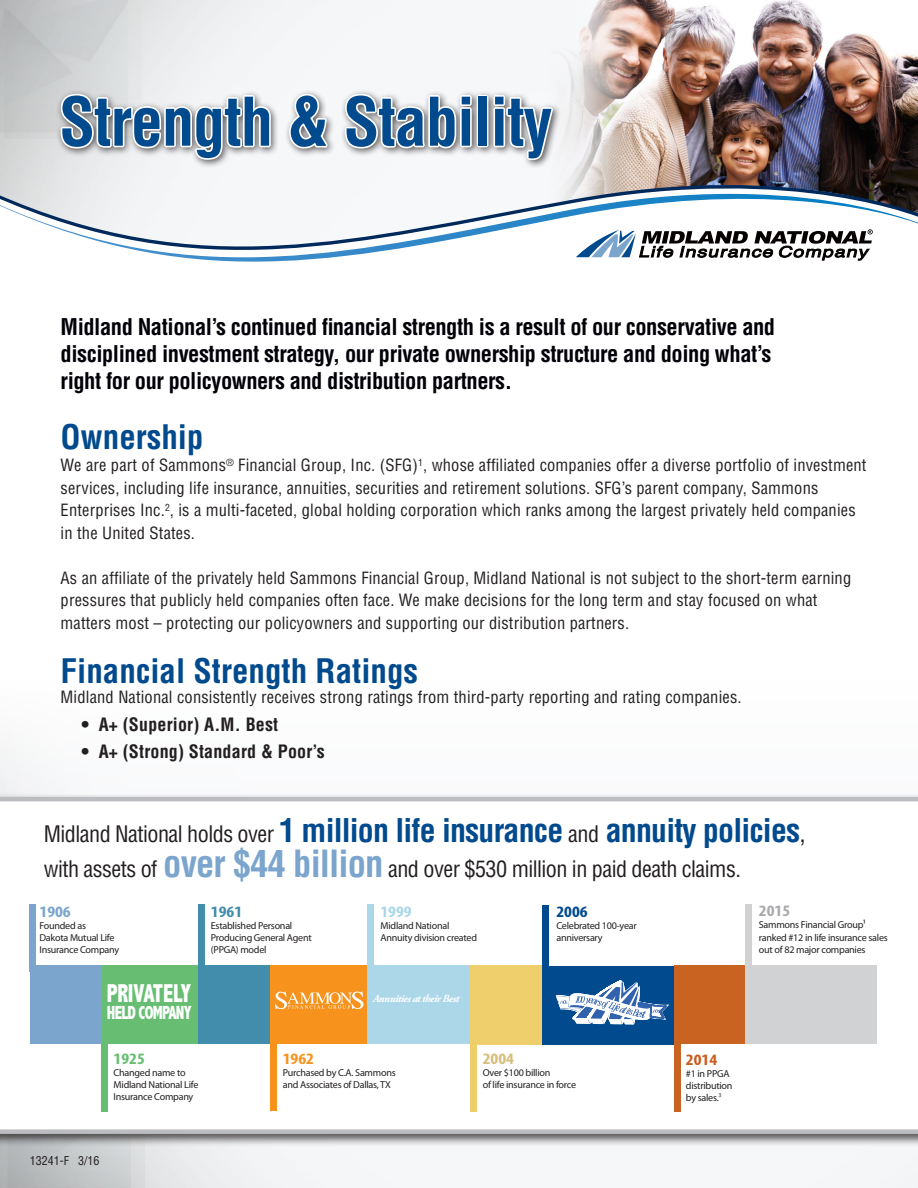
<style>
.page{position:relative;width:918px;height:1188px;background:#fff}
.page>*{position:absolute;margin:0;border:0;box-sizing:border-box;transform-origin:0 0}
.t1{font:700 condensed 65.4px "Helvetica";letter-spacing:-.02em;color:#004a8d}
.t2{font:700 condensed 33px "Helvetica";color:#004a8d}
.t3{font:700 condensed 31.95px "Helvetica";letter-spacing:-.025em;color:#004a8d}
.t4{font:800 condensed 25.95px "Abadi";letter-spacing:-.01em;color:#fff;scale:.84 1}
.t5{font:700 condensed 22.5px/27px "Helvetica";letter-spacing:-.02em;color:#000007}
.t6{font:condensed 22.2px "Helvetica";letter-spacing:-.025em;color:#231f20}
.t7{font:800 condensed 19.05px "Abadi";letter-spacing:-.045em;color:#fff;scale:.84 1}
.t8{font:700 condensed 18px "Helvetica";letter-spacing:.01em;color:#231f20}
.t9{font:condensed 16.5px/22.5px "Helvetica";letter-spacing:.01em;color:#231f20}
.t10{font:700 condensed 15.9px "Myriad Pro";color:#428cac;scale:1.15 1}
.t11{font:700 condensed 15.9px "Myriad Pro";color:#a9d7e8;scale:1.15 1}
.t12{font:700 condensed 15.9px "Myriad Pro";color:#7ba5cd;scale:1.15 1}
.t13{font:700 condensed 15.9px "Myriad Pro";color:#67be73;scale:1.15 1}
.t14{font:700 condensed 15.9px "Myriad Pro";color:#f7931d;scale:1.15 1}
.t15{font:700 condensed 15.9px "Myriad Pro";color:#d6be7b;scale:1.15 1}
.t16{font:700 condensed 15.9px "Myriad Pro";color:#c75d1f;scale:1.15 1}
.t17{font:700 condensed 15.9px "Myriad Pro";color:#004a8d;scale:1.15 1}
.t18{font:700 condensed 15.9px "Myriad Pro";color:#a8a9ad;scale:1.15 1}
.t19{font:condensed 12px "Helvetica";color:#231f20}
.t20{font:italic 700 10.95px "Adobe Garamond Pro";letter-spacing:-.05em;color:#fff}
.t21{font:10.05px/12.1px "Myriad Pro";letter-spacing:-.025em;color:#231f20}
.t22{font:italic 1.8px "Garamond";color:#fff}
.s1{font-weight:400;font-size:22.2px;color:#231f20}
.s2{font-weight:400;font-size:25.2px;color:#231f20}
.s3{font-weight:700;font-size:36.6px;color:#7ba5cd}
</style>
<div class="page">
<img style="left:543px;top:0;width:375px;height:170px">
<svg style="left:0;top:170px;width:918px;height:10px"></svg>
<svg style="left:0;top:180px;width:918px;height:82px"></svg>
<div style="left:0;top:793px;width:918px;height:353px;background:#231f20;opacity:.75"></div>
<svg style="left:0;top:797px;width:918px;height:337px"></svg>
<div style="left:56px;top:89px;width:506px;height:80px;background:#231f20;opacity:.75"></div>
<svg style="left:59px;top:92px;width:214px;height:69px"></svg>
<svg style="left:287px;top:92px;width:45px;height:58px"></svg>
<svg style="left:343px;top:92px;width:130px;height:58px"></svg>
<div style="left:477px;top:95px;width:11px;height:52px;border:3px solid #fff"></div>
<svg style="left:492px;top:93px;width:64px;height:68px"></svg>
<svg style="left:576px;top:229px;width:297px;height:31px"></svg>
<p class="t1" style="left:59px;top:81px;width:495px">Strength &amp; Stability</p>
<p class="t5" style="left:61px;top:313px;width:716px">Midland National’s continued financial strength is a result of our conservative and disciplined investment strategy, our private ownership structure and doing what’s right for our policyowners and distribution partners.</p>
<p class="t2" style="left:61px;top:416px;width:144px">Ownership</p>
<p class="t9" style="left:61px;top:454px;width:807px">We are part of Sammons<sup>®</sup> Financial Group, Inc. (SFG)<sup>1</sup>, whose affiliated companies offer a diverse portfolio of investment services, including life insurance, annuities, securities and retirement solutions. SFG’s parent company, Sammons Enterprises Inc.<sup>2</sup>, is a multi-faceted, global holding corporation which ranks among the largest privately held companies in the United States.</p>
<p class="t9" style="left:61px;top:566px;width:792px">As an affiliate of the privately held Sammons Financial Group, Midland National is not subject to the short-term earning pressures that publicly held companies often face. We make decisions for the long term and stay focused on what matters most – protecting our policyowners and supporting our distribution partners.</p>
<p class="t2" style="left:61px;top:650px;width:359px">Financial Strength Ratings</p>
<p class="t9" style="left:61px;top:685px;width:683px">Midland National consistently receives strong ratings from third-party reporting and rating companies.</p>
<p class="t8" style="left:82px;top:713px;width:198px">• A+ (Superior) A.M. Best</p>
<p class="t8" style="left:82px;top:740px;width:245px">• A+ (Strong) Standard &amp; Poor’s</p>
<p class="t3" style="left:44px;top:811px;width:763px"><span class="s1">Midland National holds over</span> 1 million life insurance <span class="s1">and</span> annuity policies<span class="s2">,</span></p>
<p class="t6" style="left:44px;top:855px;width:699px">with assets of <span class="s3">over $44 billion</span> and over $530 million in paid death claims.</p>
<p class="t12" style="left:40px;top:902px;width:29px">1906</p>
<p class="t21" style="left:40px;top:919px;width:81px">Founded as<br>Dakota Mutual Life<br>Insurance Company</p>
<p class="t4" style="left:107px;top:978px;width:102px">PRIVATELY</p>
<p class="t7" style="left:107px;top:1002px;width:103px">HELD COMPANY</p>
<p class="t13" style="left:114px;top:1048px;width:29px">1925</p>
<p class="t21" style="left:114px;top:1066px;width:86px">Changed name to<br>Midland National Life<br>Insurance Company</p>
<p class="t10" style="left:211px;top:902px;width:29px">1961</p>
<p class="t21" style="left:211px;top:920px;width:102px">Established Personal<br>Producing General Agent (PPGA) model</p>
<p class="t11" style="left:380px;top:902px;width:29px">1999</p>
<p class="t21" style="left:380px;top:920px;width:98px">Midland National<br>Annuity division created</p>
<p class="t20" style="left:373px;top:993px;width:87px">Annuities at their Best</p>
<p class="t22" style="left:461px;top:996px;width:3px">®</p>
<p class="t17" style="left:556px;top:902px;width:29px">2006</p>
<p class="t21" style="left:556px;top:920px;width:82px">Celebrated 100-year anniversary</p>
<p class="t14" style="left:283px;top:1048px;width:29px">1962</p>
<p class="t21" style="left:283px;top:1066px;width:114px">Purchased by C.A. Sammons and Associates of Dallas, TX</p>
<p class="t15" style="left:483px;top:1049px;width:29px">2004</p>
<p class="t21" style="left:483px;top:1067px;width:95px">Over $100 billion<br>of life insurance in force</p>
<p class="t19" style="left:30px;top:1153px;width:71px">13241-F 3/16</p>
<p class="t18" style="left:759px;top:901px;width:29px">2015</p>
<p class="t21" style="left:759px;top:919px;width:130px">Sammons Financial Group1 ranked #12 in life insurance sales out of 82 major companies</p>
<p class="t16" style="left:686px;top:1049px;width:29px">2014</p>
<p class="t21" style="left:686px;top:1067px;width:48px">#1 in PPGA distribution by sales.<sup>3</sup></p>
</div>
